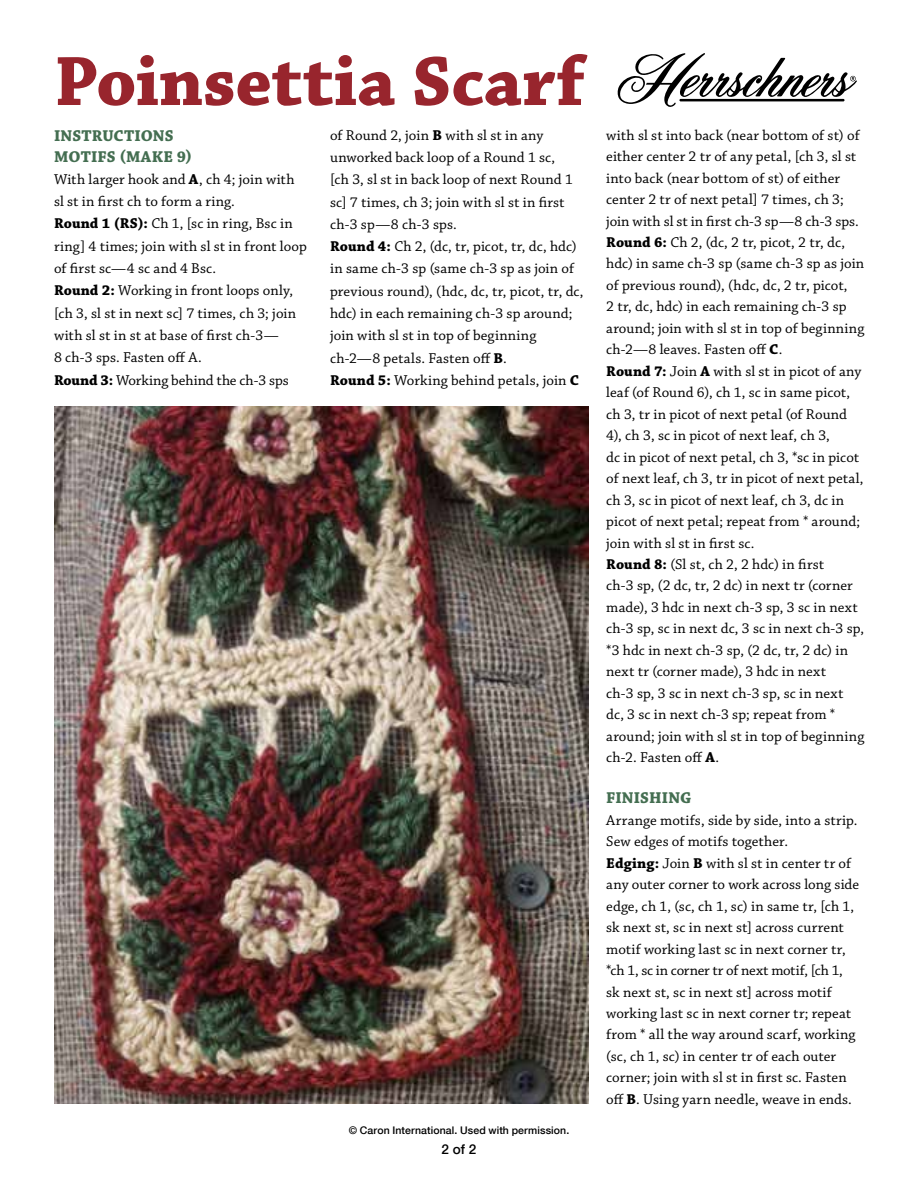
<style>
.page{position:relative;width:918px;height:1188px;background:#fff}
.page>*{position:absolute;margin:0;border:0;box-sizing:border-box;transform-origin:0 0}
.t1{font:700 73.5px "Chaparral Pro";letter-spacing:-.005em;color:#98252d}
.t2{font:700 16.5px/20.9px "Chaparral Pro";letter-spacing:.01em;color:#446e51}
.t3{font:15px/21.5px "Chaparral Pro";letter-spacing:.005em;color:#000}
.t4{font:500 13.5px "Helvetica Neue";color:#000}
.t5{font:500 10.5px "Helvetica Neue";letter-spacing:.01em;color:#000}
.s1{font-weight:700}
</style>
<div class="page">
<svg style="left:618px;top:53px;width:239px;height:54px"></svg>
<img style="left:54px;top:406px;width:534px;height:698px">
<h1 class="t1" style="left:54px;top:38px;width:532px">Poinsettia Scarf</h1>
<p class="t2" style="left:54px;top:126px;width:140px">INSTRUCTIONS<br>MoTIFS (MAKE 9)</p>
<p class="t3" style="left:54px;top:169px;width:254px;line-height:22.4px">With larger hook and <span class="s1">A</span>, ch 4; join with sl st in first ch to form a ring.<br><span class="s1">Round 1 (RS):</span> Ch 1, [sc in ring, Bsc in ring] 4 times; join with sl st in front loop of first sc—4 sc and 4 Bsc.<br><span class="s1">Round 2:</span> Working in front loops only, [ch 3, sl st in next sc] 7 times, ch 3; join with sl st in st at base of first ch-3—<br>8 ch-3 sps. Fasten off A.<br><span class="s1">Round 3:</span> Working behind the ch-3 sps</p>
<p class="t3" style="left:330px;top:124px;width:255px;line-height:22.4px">of Round 2, join <span class="s1">B</span> with sl st in any unworked back loop of a Round 1 sc,<br>[ch 3, sl st in back loop of next Round 1 sc] 7 times, ch 3; join with sl st in first ch-3 sp—8 ch-3 sps.<br><span class="s1">Round 4:</span> Ch 2, (dc, tr, picot, tr, dc, hdc) in same ch-3 sp (same ch-3 sp as join of previous round), (hdc, dc, tr, picot, tr, dc, hdc) in each remaining ch-3 sp around; join with sl st in top of beginning ch-2—8 petals. Fasten off <span class="s1">B</span>.<br><span class="s1">Round 5:</span> Working behind petals, join <span class="s1">C</span></p>
<p class="t3" style="left:606px;top:125px;width:260px">with sl st into back (near bottom of st) of either center 2 tr of any petal, [ch 3, sl st into back (near bottom of st) of either center 2 tr of next petal] 7 times, ch 3; join with sl st in first ch-3 sp—8 ch-3 sps.<br><span class="s1">Round 6:</span> Ch 2, (dc, 2 tr, picot, 2 tr, dc, hdc) in same ch-3 sp (same ch-3 sp as join of previous round), (hdc, dc, 2 tr, picot,<br>2 tr, dc, hdc) in each remaining ch-3 sp around; join with sl st in top of beginning ch-2—8 leaves. Fasten off <span class="s1">C</span>.<br><span class="s1">Round 7:</span> Join <span class="s1">A</span> with sl st in picot of any leaf (of Round 6), ch 1, sc in same picot, ch 3, tr in picot of next petal (of Round 4), ch 3, sc in picot of next leaf, ch 3,<br>dc in picot of next petal, ch 3, *sc in picot of next leaf, ch 3, tr in picot of next petal, ch 3, sc in picot of next leaf, ch 3, dc in picot of next petal; repeat from * around; join with sl st in first sc.<br><span class="s1">Round 8:</span> (Sl st, ch 2, 2 hdc) in first<br>ch-3 sp, (2 dc, tr, 2 dc) in next tr (corner made), 3 hdc in next ch-3 sp, 3 sc in next ch-3 sp, sc in next dc, 3 sc in next ch-3 sp, *3 hdc in next ch-3 sp, (2 dc, tr, 2 dc) in next tr (corner made), 3 hdc in next<br>ch-3 sp, 3 sc in next ch-3 sp, sc in next dc, 3 sc in next ch-3 sp; repeat from * around; join with sl st in top of beginning ch-2. Fasten off <span class="s1">A</span>.</p>
<p class="t2" style="left:606px;top:788px;width:87px">FINISHING</p>
<p class="t3" style="left:606px;top:810px;width:254px">Arrange motifs, side by side, into a strip.<br>Sew edges of motifs together.<br><span class="s1">Edging:</span> Join <span class="s1">B</span> with sl st in center tr of any outer corner to work across long side edge, ch 1, (sc, ch 1, sc) in same tr, [ch 1, sk next st, sc in next st] across current motif working last sc in next corner tr, *ch 1, sc in corner tr of next motif, [ch 1, sk next st, sc in next st] across motif working last sc in next corner tr; repeat from * all the way around scarf, working (sc, ch 1, sc) in center tr of each outer corner; join with sl st in first sc. Fasten off <span class="s1">B</span>. Using yarn needle, weave in ends.</p>
<p class="t5" style="left:349px;top:1122px;width:222px">© Caron International. Used with permission.</p>
<p class="t4" style="left:442px;top:1139px;width:36px">2 of 2</p>
</div>
